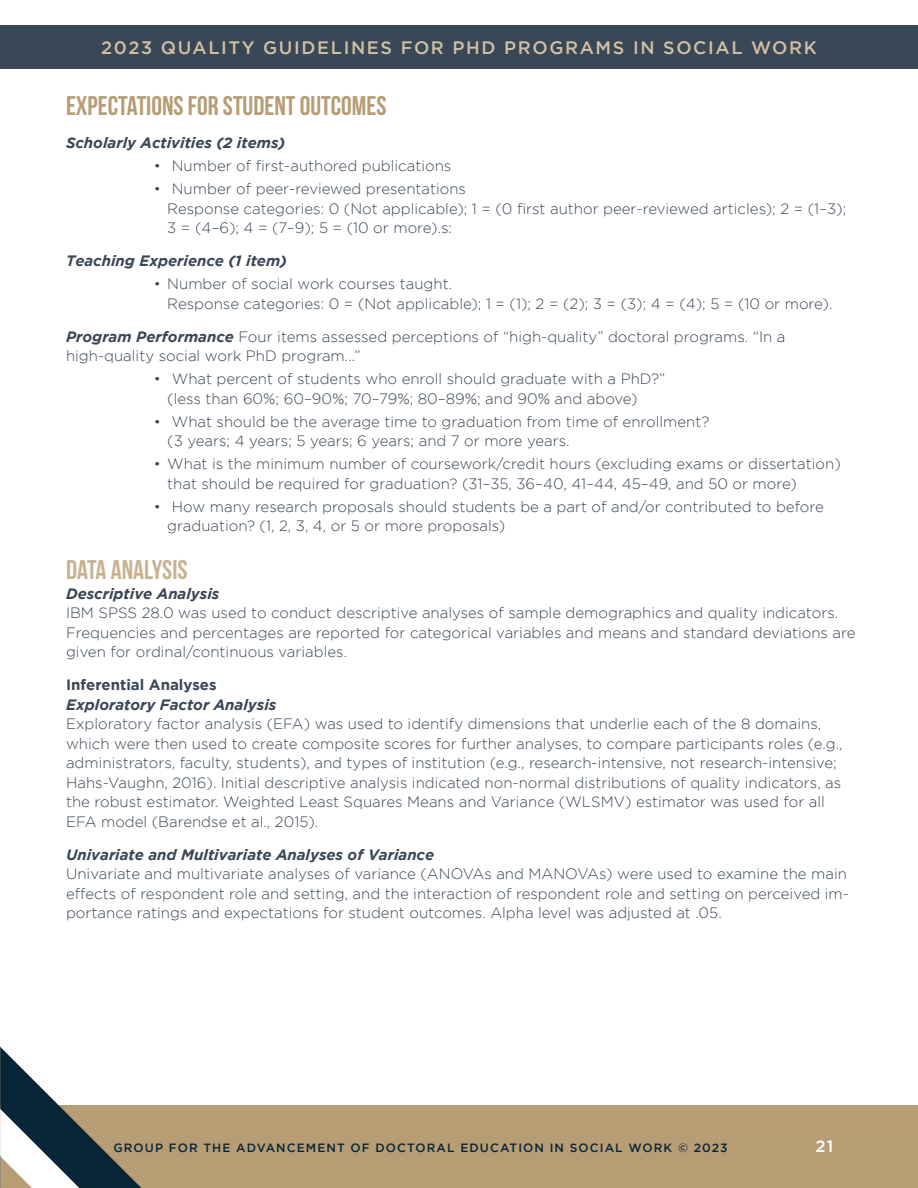
<style>
.page{position:relative;width:918px;height:1188px;background:#fff}
.page>*{position:absolute;margin:0;border:0;box-sizing:border-box;transform-origin:0 0}
.t1{font:700 27px "Bebas Neue";color:#b79d74}
.t2{font:700 27px "Bebas Neue";color:#c8b290}
.t3{font:500 18px "Gotham";letter-spacing:.09em;color:#d2c0a4}
.t4{font:500 16.5px "Gotham";color:#fff}
.t5{font:300 15px/19.5px "Gotham";color:#3a4756}
.t6{font:italic 700 15px "Gotham";color:#3a4756}
.t7{font:500 12px "Gotham";letter-spacing:.09em;color:#082437}
.s1{font-weight:700;font-style:italic}
.s2{font-weight:700}
</style>
<div class="page">
<div style="left:0;top:26px;width:918px;height:43px;background:#3a4756"></div>
<div style="left:0;top:1106px;width:918px;height:82px;background:#b79d74"></div>
<svg style="left:0;top:1047px;width:141px;height:141px"></svg>
<p class="t3" style="left:101px;top:37px;width:717px">2023 QUALITY GUIDELINES FOR PHD PROGRAMS IN SOCIAL WORK</p>
<p class="t1" style="left:66px;top:91px;width:322px">EXPECTATIONS FOR STUDENT OUTCOMES</p>
<p class="t6" style="left:66px;top:134px;width:221px">Scholarly Activities (2 items)</p>
<p class="t5" style="left:154px;top:156px;width:299px">• Number of first-authored publications</p>
<p class="t5" style="left:167px;top:179px;width:680px;text-indent:-14px">• Number of peer-reviewed presentations<br>Response categories: 0 (Not applicable); 1 = (0 first author peer-reviewed articles); 2 = (1–3);<br>3 = (4–6); 4 = (7–9); 5 = (10 or more).s:</p>
<p class="t6" style="left:66px;top:252px;width:222px">Teaching Experience (1 item)</p>
<p class="t5" style="left:167px;top:274px;width:667px;text-indent:-14px">• Number of social work courses taught.<br>Response categories: 0 = (Not applicable); 1 = (1); 2 = (2); 3 = (3); 4 = (4); 5 = (10 or more).</p>
<p class="t5" style="left:66px;top:327px;width:721px"><span class="s1">Program Performance</span> Four items assessed perceptions of “high-quality” doctoral programs. “In a high-quality social work PhD program...”</p>
<p class="t5" style="left:167px;top:369px;width:500px;text-indent:-14px">• What percent of students who enroll should graduate with a PhD?” (less than 60%; 60–90%; 70–79%; 80–89%; and 90% and above)</p>
<p class="t5" style="left:167px;top:412px;width:544px;text-indent:-14px">• What should be the average time to graduation from time of enrollment? (3 years; 4 years; 5 years; 6 years; and 7 or more years.</p>
<p class="t5" style="left:167px;top:454px;width:675px;text-indent:-14px">• What is the minimum number of coursework/credit hours (excluding exams or dissertation) that should be required for graduation? (31–35, 36–40, 41–44, 45–49, and 50 or more)</p>
<p class="t5" style="left:167px;top:497px;width:658px;text-indent:-14px">• How many research proposals should students be a part of and/or contributed to before graduation? (1, 2, 3, 4, or 5 or more proposals)</p>
<p class="t2" style="left:66px;top:555px;width:123px">DATA ANALYSIS</p>
<p class="t5" style="left:66px;top:584px;width:791px"><span class="s1">Descriptive Analysis<br></span>IBM SPSS 28.0 was used to conduct descriptive analyses of sample demographics and quality indicators.<br>Frequencies and percentages are reported for categorical variables and means and standard deviations are given for ordinal/continuous variables.</p>
<p class="t5" style="left:66px;top:675px;width:778px"><span class="s2">Inferential Analyses<br></span><span class="s1">Exploratory Factor Analysis<br></span>Exploratory factor analysis (EFA) was used to identify dimensions that underlie each of the 8 domains, which were then used to create composite scores for further analyses, to compare participants roles (e.g., administrators, faculty, students), and types of institution (e.g., research-intensive, not research-intensive; Hahs-Vaughn, 2016). Initial descriptive analysis indicated non-normal distributions of quality indicators, as the robust estimator. Weighted Least Squares Means and Variance (WLSMV) estimator was used for all EFA model (Barendse et al., 2015).</p>
<p class="t5" style="left:66px;top:845px;width:784px"><span class="s1">Univariate and Multivariate Analyses of Variance<br></span>Univariate and multivariate analyses of variance (ANOVAs and MANOVAs) were used to examine the main effects of respondent role and setting, and the interaction of respondent role and setting on perceived im&shy;portance ratings and expectations for student outcomes. Alpha level was adjusted at .05.</p>
<p class="t7" style="left:113px;top:1141px;width:616px">GROUP FOR THE ADVANCEMENT OF DOCTORAL EDUCATION IN SOCIAL WORK © 2023</p>
<p class="t4" style="left:815px;top:1137px;width:20px">21</p>
</div>
